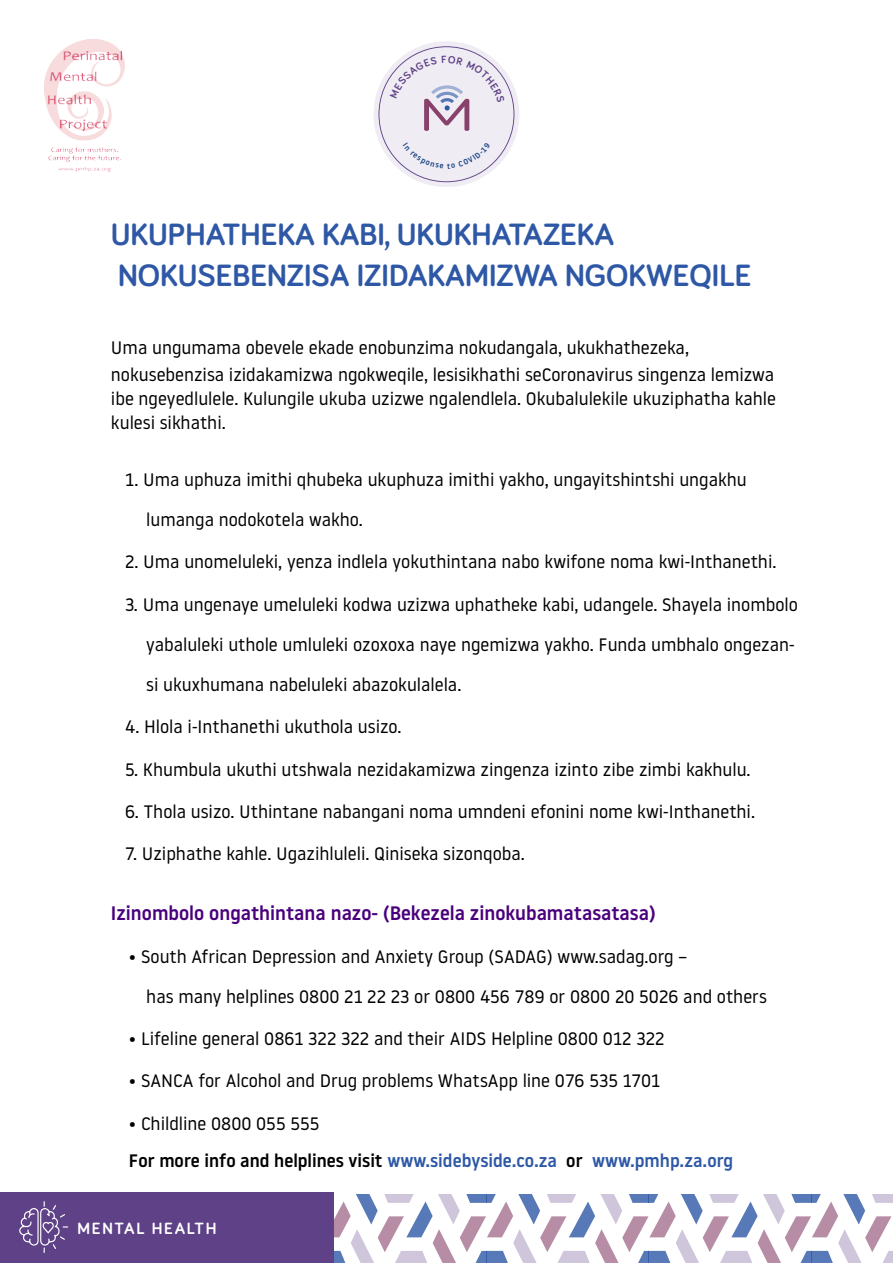
<style>
.page{position:relative;width:893px;height:1263px;background:#fff}
.page>*{position:absolute;margin:0;border:0;box-sizing:border-box;transform-origin:0 0}
.t1{font:700 31.8px/41.2px "Bariol";color:#2e58a6}
.t2{font:500 19.5px "Noway";color:#4a007d}
.t3{font:18px/27px "Noway";color:#000}
.t4{font:500 18px/37px "Noway";color:#2e58a6}
.t5{font:700 16.8px "Bariol";letter-spacing:.1em;color:#fff}
.s1{font-weight:400;color:#000}
.s2{color:#000}
</style>
<div class="page">
<svg style="left:333px;top:1194px;width:560px;height:69px"></svg>
<div style="left:374px;top:41px;width:145px;height:146px;background:#efecf3;border-radius:50%"></div>
<div style="left:0;top:1192px;width:333px;height:71px;background:#5e4187"></div>
<svg style="left:19px;top:1201px;width:49px;height:52px"></svg>
<img style="left:45px;top:39px;width:80px;height:133px">
<svg style="left:378px;top:46px;width:136px;height:136px"></svg>
<h1 class="t1" style="left:111px;top:213px;width:642px">UKUPHATHEKA KABI, UKUKHATAZEKA<br>NOKUSEBENZISA IZIDAKAMIZWA NGOKWEQILE</h1>
<p class="t3" style="left:111px;top:334px;width:665px">Uma ungumama obevele ekade enobunzima nokudangala, ukukhathezeka, nokusebenzisa izidakamizwa ngokweqile, lesisikhathi seCoronavirus singenza lemizwa</p>
<p class="t3" style="left:111px;top:386px;width:667px;line-height:24px">ibe ngeyedlulele. Kulungile ukuba uzizwe ngalendlela. Okubalulekile ukuziphatha kahle kulesi sikhathi.</p>
<p class="t3" style="left:125px;top:465px;width:623px">1. Uma uphuza imithi qhubeka ukuphuza imithi yakho, ungayitshintshi ungakhu</p>
<p class="t3" style="left:146px;top:505px;width:218px">lumanga nodokotela wakho.</p>
<p class="t3" style="left:125px;top:548px;width:653px">2. Uma unomeluleki, yenza indlela yokuthintana nabo kwifone noma kwi-Inthanethi.</p>
<p class="t3" style="left:125px;top:590px;width:674px">3. Uma ungenaye umeluleki kodwa uzizwa uphatheke kabi, udangele. Shayela inombolo</p>
<p class="t3" style="left:146px;top:630px;width:650px">yabaluleki uthole umluleki ozoxoxa naye ngemizwa yakho. Funda umbhalo ongezan-</p>
<p class="t3" style="left:146px;top:670px;width:317px">si ukuxhumana nabeluleki abazokulalela.</p>
<p class="t3" style="left:125px;top:713px;width:278px">4. Hlola i-Inthanethi ukuthola usizo.</p>
<p class="t3" style="left:125px;top:755px;width:627px">5. Khumbula ukuthi utshwala nezidakamizwa zingenza izinto zibe zimbi kakhulu.</p>
<p class="t3" style="left:125px;top:797px;width:631px">6. Thola usizo. Uthintane nabangani noma umndeni efonini nome kwi-Inthanethi.</p>
<p class="t3" style="left:125px;top:840px;width:401px">7. Uziphathe kahle. Ugazihluleli. Qiniseka sizonqoba.</p>
<p class="t2" style="left:111px;top:900px;width:546px">Izinombolo ongathintana nazo- (Bekezela zinokubamatasatasa)</p>
<p class="t3" style="left:129px;top:942px;width:560px">• South African Depression and Anxiety Group (SADAG) www.sadag.org –</p>
<p class="t3" style="left:146px;top:982px;width:622px">has many helplines 0800 21 22 23 or 0800 456 789 or 0800 20 5026 and others</p>
<p class="t3" style="left:129px;top:1024px;width:537px">• Lifeline general 0861 322 322 and their AIDS Helpline 0800 012 322</p>
<p class="t3" style="left:129px;top:1067px;width:533px">• SANCA for Alcohol and Drug problems WhatsApp line 076 535 1701</p>
<p class="t4" style="left:129px;top:1104px;width:606px"><span class="s1">• Childline 0800 055 555<br></span><span class="s2">For more info and helplines visit</span> www.sidebyside.co.za <span class="s2">or</span> www.pmhp.za.org</p>
<p class="t5" style="left:78px;top:1216px;width:140px">MENTAL HEALTH</p>
</div>
